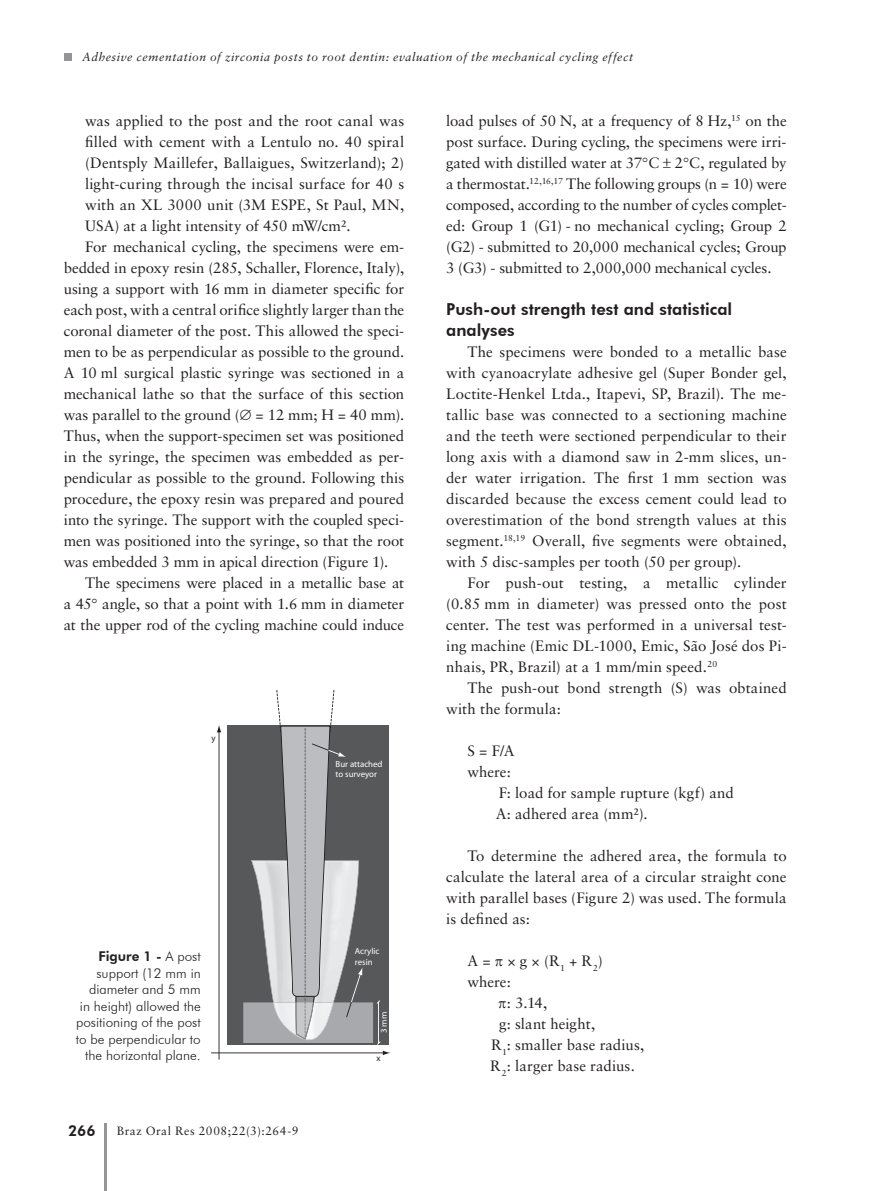
<style>
.page{position:relative;width:893px;height:1191px;background:#fff}
.page>*{position:absolute;margin:0;border:0;box-sizing:border-box;transform-origin:0 0}
.t1{font:800 16.5px/21px "Futura BT";letter-spacing:.005em;color:#231f20}
.t2{font:15px/21px "Sabon LT Std";color:#231f20;text-align:justify}
.t3{font:15px "Sabon LT Std";letter-spacing:.02em;color:#231f20}
.t4{font:800 15px "Futura BT";color:#231f20}
.t5{font:300 13.5px/16.5px "Futura BT";color:#231f20;text-align:right}
.t6{font:italic 12px "Sabon LT Std";letter-spacing:.045em;color:#231f20}
.t7{font:12px "Sabon LT Std";letter-spacing:.045em;color:#231f20}
.t8{font:8.85px/10.6px "Myriad";color:#fff}
.t9{font:8.85px "Myriad";color:#231f20}
.s1{font-weight:800}
</style>
<div class="page">
<div style="left:64px;top:53px;width:7px;height:8px;background:#939598"></div>
<hr style="left:104px;top:1123px;width:2px;height:68px;background:#939598">
<div style="left:228px;top:725px;width:161px;height:320px;background:#57585a"></div>
<hr style="left:219px;top:730px;width:1px;height:329px;background:#231f20">
<svg style="left:217px;top:725px;width:4px;height:7px"></svg>
<hr style="left:211px;top:1052px;width:174px;height:1px;background:#231f20">
<svg style="left:383px;top:1050px;width:7px;height:5px"></svg>
<svg style="left:243px;top:690px;width:137px;height:354px"></svg>
<p class="t6" style="left:82px;top:50px;width:552px">Adhesive cementation of zirconia posts to root dentin: evaluation of the mechanical cycling effect</p>
<p class="t2" style="left:85px;top:110px;width:321px">was applied to the post and the root canal was</p>
<p class="t2" style="left:85px;top:131px;width:321px">filled with cement with a Lentulo no. 40 spiral</p>
<p class="t2" style="left:85px;top:152px;width:321px">(Dentsply Maillefer, Ballaigues, Switzerland); 2)</p>
<p class="t2" style="left:85px;top:173px;width:321px">light-curing through the incisal surface for 40 s</p>
<p class="t3" style="left:85px;top:196px;width:321px">with an XL 3000 unit (3M ESPE, St Paul, MN,</p>
<p class="t2" style="left:85px;top:215px;width:267px">USA) at a light intensity of 450 mW/cm².</p>
<p class="t2" style="left:85px;top:236px;width:321px">For mechanical cycling, the specimens were em-</p>
<p class="t2" style="left:64px;top:257px;width:342px">bedded in epoxy resin (285, Schaller, Florence, Italy),</p>
<p class="t2" style="left:64px;top:278px;width:342px">using a support with 16 mm in diameter specific for</p>
<p class="t2" style="left:64px;top:299px;width:342px">each post, with a central orifice slightly larger than the</p>
<p class="t2" style="left:64px;top:320px;width:342px">coronal diameter of the post. This allowed the speci-</p>
<p class="t2" style="left:64px;top:341px;width:342px">men to be as perpendicular as possible to the ground.</p>
<p class="t2" style="left:64px;top:362px;width:342px">A 10 ml surgical plastic syringe was sectioned in a</p>
<p class="t2" style="left:64px;top:383px;width:342px">mechanical lathe so that the surface of this section</p>
<p class="t2" style="left:64px;top:404px;width:342px">was parallel to the ground (∅ = 12 mm; H = 40 mm).</p>
<p class="t2" style="left:64px;top:425px;width:342px">Thus, when the support-specimen set was positioned</p>
<p class="t2" style="left:64px;top:446px;width:342px">in the syringe, the specimen was embedded as per-</p>
<p class="t2" style="left:64px;top:467px;width:342px">pendicular as possible to the ground. Following this</p>
<p class="t2" style="left:64px;top:488px;width:342px">procedure, the epoxy resin was prepared and poured</p>
<p class="t2" style="left:64px;top:509px;width:342px">into the syringe. The support with the coupled speci-</p>
<p class="t2" style="left:64px;top:530px;width:342px">men was positioned into the syringe, so that the root</p>
<p class="t2" style="left:64px;top:551px;width:326px">was embedded 3 mm in apical direction (Figure 1).</p>
<p class="t2" style="left:85px;top:572px;width:321px">The specimens were placed in a metallic base at</p>
<p class="t2" style="left:64px;top:593px;width:342px">a 45 angle, so that a point with 1.6 mm in diameter</p>
<p class="t2" style="left:64px;top:614px;width:342px">at the upper rod of the cycling machine could induce</p>
<p class="t9" style="left:212px;top:733px;width:6px">y</p>
<p class="t8" style="left:336px;top:759px;width:48px">Bur attached to surveyor</p>
<p class="t5" style="left:76px;top:948px;width:127px"><span class="s1">Figure 1 -</span> A post support (12 mm in diameter and 5 mm in height) allowed the positioning of the post to be perpendicular to the horizontal plane.</p>
<p class="t4" style="left:68px;top:1121px;width:29px">266</p>
<p class="t7" style="left:117px;top:1123px;width:183px">Braz Oral Res 2008;22(3):264-9</p>
<p class="t8" style="left:355px;top:946px;width:26px">Acrylic resin</p>
<p class="t8" style="left:379px;top:1033px;width:23px;rotate:-90deg">3 mm</p>
<p class="t9" style="left:377px;top:1053px;width:6px">x</p>
<p class="t2" style="left:446px;top:110px;width:342px">load pulses of 50 N, at a frequency of 8 Hz,<sup>15</sup> on the post surface. During cycling, the specimens were irri&shy;gated with distilled water at 37 C 2 C, regulated by a thermostat.<sup>12,16,17</sup> The following groups (n = 10) were composed, according to the number of cycles complet&shy;ed: Group 1 (G1) - no mechanical cycling; Group 2 (G2) - submitted to 20,000 mechanical cycles; Group 3 (G3) - submitted to 2,000,000 mechanical cycles.</p>
<p class="t1" style="left:446px;top:299px;width:287px">Push-out strength test and statistical analyses</p>
<p class="t2" style="left:446px;top:341px;width:342px;text-indent:21px">The specimens were bonded to a metallic base with cyanoacrylate adhesive gel (Super Bonder gel, Loctite-Henkel Ltda., Itapevi, SP, Brazil). The me&shy;tallic base was connected to a sectioning machine and the teeth were sectioned perpendicular to their long axis with a diamond saw in 2-mm slices, un&shy;der water irrigation. The first 1 mm section was discarded because the excess cement could lead to overestimation of the bond strength values at this segment.<sup>18,19</sup> Overall, five segments were obtained, with 5 disc-samples per tooth (50 per group).</p>
<p class="t2" style="left:446px;top:572px;width:342px;text-indent:21px">For push-out testing, a metallic cylinder (0.85 mm in diameter) was pressed onto the post center. The test was performed in a universal test&shy;ing machine (Emic DL-1000, Emic, São José dos Pi&shy;nhais, PR, Brazil) at a 1 mm/min speed.<sup>20</sup></p>
<p class="t2" style="left:446px;top:677px;width:342px;text-indent:21px">The push-out bond strength (S) was obtained with the formula:</p>
<p class="t2" style="left:467px;top:740px;width:49px">S = F/A</p>
<p class="t2" style="left:467px;top:761px;width:45px">where:</p>
<p class="t2" style="left:499px;top:782px;width:236px">F: load for sample rupture (kgf) and</p>
<p class="t2" style="left:496px;top:803px;width:154px">A: adhered area (mm²).</p>
<p class="t2" style="left:446px;top:845px;width:342px;text-indent:21px">To determine the adhered area, the formula to calculate the lateral area of a circular straight cone with parallel bases (Figure 2) was used. The formula is defined as:</p>
<p class="t2" style="left:467px;top:950px;width:137px">A = × g × (R<sub>1</sub> + R<sub>2</sub>)</p>
<p class="t2" style="left:467px;top:971px;width:45px">where:</p>
<p class="t2" style="left:507px;top:992px;width:42px">: 3.14,</p>
<p class="t2" style="left:499px;top:1013px;width:98px">g: slant height,</p>
<p class="t2" style="left:491px;top:1034px;width:155px">R<sub>1</sub>: smaller base radius,</p>
<p class="t2" style="left:490px;top:1055px;width:146px">R<sub>2</sub>: larger base radius.</p>
</div>
